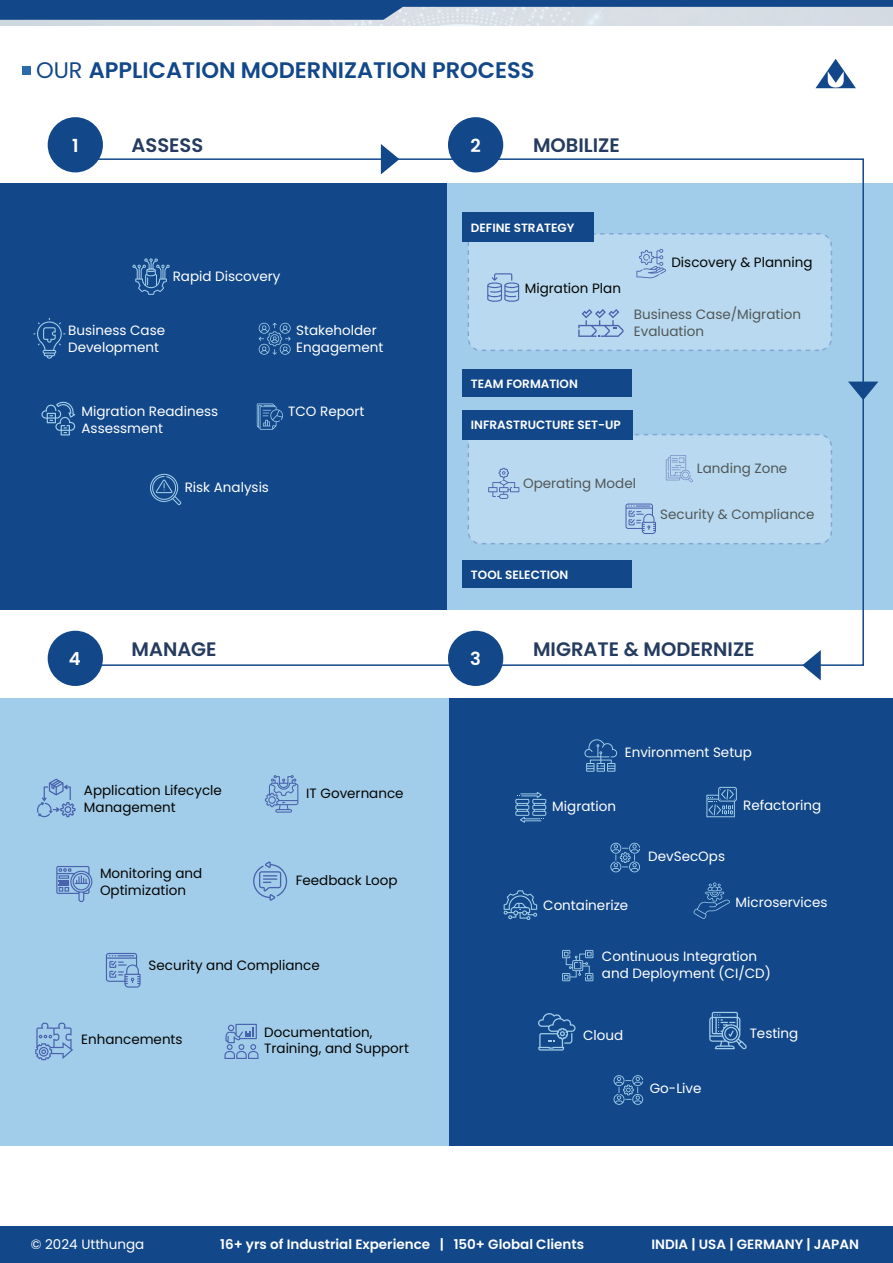
<style>
.page{position:relative;width:893px;height:1263px;background:#fff}
.page>*{position:absolute;margin:0;border:0;box-sizing:border-box;transform-origin:0 0}
.t1{font:600 22.5px "Poppins";color:#12488a}
.t2{font:600 19.5px "Poppins";color:#253b5f}
.t3{font:600 18px "Poppins";color:#fff}
.t4{font:13.5px/16.5px "Poppins";color:#040503}
.t5{font:13.5px/16.5px "Poppins";color:#fff}
.t6{font:600 13.5px "Poppins";color:#fff}
.t7{font:600 12px "Poppins";color:#fff}
.s1{font-weight:400}
</style>
<div class="page">
<img style="left:0;top:20px;width:893px;height:6px">
<svg style="left:0;top:0;width:893px;height:20px;background:#5b80ac"></svg>
<svg style="left:815px;top:59px;width:41px;height:29px"></svg>
<div style="left:0;top:1226px;width:893px;height:37px;background:#12488a"></div>
<div style="left:22px;top:66px;width:9px;height:9px;background:#2b6ba9"></div>
<div style="left:448px;top:698px;width:445px;height:448px;background:#12488a"></div>
<div style="left:446px;top:183px;width:447px;height:427px;background:#a2cdea"></div>
<div style="left:0;top:183px;width:446px;height:427px;background:#12488a"></div>
<svg style="left:77px;top:158px;width:788px;height:509px"></svg>
<div style="left:448px;top:631px;width:55px;height:55px;background:#12488a;border-radius:50%"></div>
<div style="left:48px;top:117px;width:55px;height:55px;background:#12488a;border-radius:50%"></div>
<div style="left:448px;top:117px;width:55px;height:55px;background:#12488a;border-radius:50%"></div>
<div style="left:48px;top:631px;width:55px;height:55px;background:#12488a;border-radius:50%"></div>
<svg style="left:381px;top:144px;width:18px;height:30px"></svg>
<svg style="left:848px;top:382px;width:30px;height:18px"></svg>
<svg style="left:802px;top:650px;width:19px;height:30px"></svg>
<div style="left:462px;top:213px;width:132px;height:29px;background:#12488a"></div>
<div style="left:462px;top:369px;width:169px;height:28px;background:#12488a"></div>
<div style="left:462px;top:560px;width:169px;height:27px;background:#12488a"></div>
<svg style="left:259px;top:323px;width:32px;height:32px"></svg>
<svg style="left:257px;top:403px;width:27px;height:27px"></svg>
<svg style="left:41px;top:401px;width:34px;height:34px"></svg>
<svg style="left:150px;top:472px;width:32px;height:33px"></svg>
<div style="left:0;top:698px;width:448px;height:448px;background:#a2cdea"></div>
<svg style="left:265px;top:775px;width:33px;height:38px"></svg>
<svg style="left:37px;top:779px;width:39px;height:39px"></svg>
<svg style="left:106px;top:953px;width:35px;height:34px"></svg>
<svg style="left:253px;top:861px;width:35px;height:40px"></svg>
<svg style="left:56px;top:866px;width:37px;height:36px"></svg>
<svg style="left:224px;top:1024px;width:35px;height:35px"></svg>
<svg style="left:35px;top:1022px;width:38px;height:38px"></svg>
<div style="left:462px;top:410px;width:170px;height:29px;background:#12488a"></div>
<svg style="left:468px;top:434px;width:364px;height:110px;background:#b1d2eb"></svg>
<svg style="left:610px;top:843px;width:30px;height:29px"></svg>
<svg style="left:613px;top:1075px;width:30px;height:30px"></svg>
<svg style="left:503px;top:890px;width:34px;height:30px"></svg>
<svg style="left:693px;top:882px;width:37px;height:37px"></svg>
<svg style="left:584px;top:739px;width:33px;height:33px"></svg>
<svg style="left:515px;top:792px;width:31px;height:31px"></svg>
<svg style="left:706px;top:787px;width:31px;height:30px"></svg>
<svg style="left:562px;top:950px;width:31px;height:31px"></svg>
<svg style="left:538px;top:1013px;width:38px;height:37px"></svg>
<svg style="left:709px;top:1012px;width:38px;height:37px"></svg>
<svg style="left:132px;top:258px;width:38px;height:37px"></svg>
<svg style="left:468px;top:233px;width:364px;height:118px;background:#b0d2ea"></svg>
<svg style="left:33px;top:318px;width:32px;height:41px"></svg>
<h1 class="t1" style="left:36px;top:57px;width:500px"><span class="s1">OUR</span> APPLICATION MODERNIZATION PROCESS</h1>
<h2 class="t2" style="left:132px;top:134px;width:73px">ASSESS</h2>
<h2 class="t2" style="left:533px;top:134px;width:88px">MOBILIZE</h2>
<h3 class="t3" style="left:72px;top:136px;width:8px">1</h3>
<h3 class="t3" style="left:470px;top:136px;width:12px">2</h3>
<p class="t5" style="left:173px;top:268px;width:109px">Rapid Discovery</p>
<p class="t5" style="left:68px;top:323px;width:98px">Business Case<br>Development</p>
<p class="t5" style="left:296px;top:322px;width:89px">Stakeholder<br>Engagement</p>
<p class="t5" style="left:82px;top:403px;width:138px">Migration Readiness</p>
<p class="t5" style="left:288px;top:403px;width:78px">TCO Report</p>
<p class="t5" style="left:82px;top:420px;width:83px">Assessment</p>
<p class="t5" style="left:185px;top:479px;width:86px">Risk Analysis</p>
<p class="t7" style="left:471px;top:221px;width:105px">DEFINE STRATEGY</p>
<p class="t4" style="left:525px;top:280px;width:98px">Migration Plan</p>
<p class="t4" style="left:671px;top:254px;width:143px">Discovery &amp; Planning</p>
<p class="t4" style="left:634px;top:306px;width:169px">Business Case/Migration<br>Evaluation</p>
<p class="t7" style="left:471px;top:377px;width:108px">TEAM FORMATION</p>
<p class="t7" style="left:471px;top:418px;width:151px">INFRASTRUCTURE SET-UP</p>
<p class="t4" style="left:523px;top:475px;width:114px">Operating Model</p>
<p class="t7" style="left:471px;top:567px;width:99px">TOOL SELECTION</p>
<p class="t4" style="left:697px;top:460px;width:92px">Landing Zone</p>
<p class="t4" style="left:660px;top:506px;width:156px">Security &amp; Compliance</p>
<h2 class="t2" style="left:132px;top:638px;width:87px">MANAGE</h2>
<h2 class="t2" style="left:533px;top:638px;width:223px">MIGRATE &amp; MODERNIZE</h2>
<h3 class="t3" style="left:69px;top:648px;width:13px">4</h3>
<h3 class="t3" style="left:470px;top:648px;width:12px">3</h3>
<p class="t4" style="left:84px;top:782px;width:140px">Application Lifecycle</p>
<p class="t4" style="left:306px;top:785px;width:99px">IT Governance</p>
<p class="t4" style="left:84px;top:799px;width:93px">Management</p>
<p class="t4" style="left:100px;top:865px;width:104px">Monitoring and<br>Optimization</p>
<p class="t4" style="left:296px;top:872px;width:103px">Feedback Loop</p>
<p class="t4" style="left:149px;top:957px;width:173px">Security and Compliance</p>
<p class="t4" style="left:81px;top:1030px;width:103px">Enhancements</p>
<p class="t4" style="left:264px;top:1024px;width:146px">Documentation,<br>Training, and Support</p>
<p class="t5" style="left:625px;top:744px;width:129px">Environment Setup</p>
<p class="t5" style="left:552px;top:798px;width:65px">Migration</p>
<p class="t5" style="left:743px;top:797px;width:80px">Refactoring</p>
<p class="t5" style="left:648px;top:848px;width:78px">DevSecOps</p>
<p class="t5" style="left:543px;top:897px;width:86px">Containerize</p>
<p class="t5" style="left:736px;top:894px;width:93px">Microservices</p>
<p class="t5" style="left:602px;top:948px;width:170px">Continuous Integration and Deployment (CI/CD)</p>
<p class="t5" style="left:583px;top:1027px;width:42px">Cloud</p>
<p class="t5" style="left:750px;top:1025px;width:50px">Testing</p>
<p class="t5" style="left:650px;top:1080px;width:53px">Go-Live</p>
<p class="t5" style="left:31px;top:1236px;width:115px">© 2024 Utthunga</p>
<p class="t6" style="left:220px;top:1237px;width:365px">16+ yrs of Industrial Experience | 150+ Global Clients</p>
<p class="t6" style="left:651px;top:1237px;width:209px">INDIA | USA | GERMANY | JAPAN</p>
</div>
